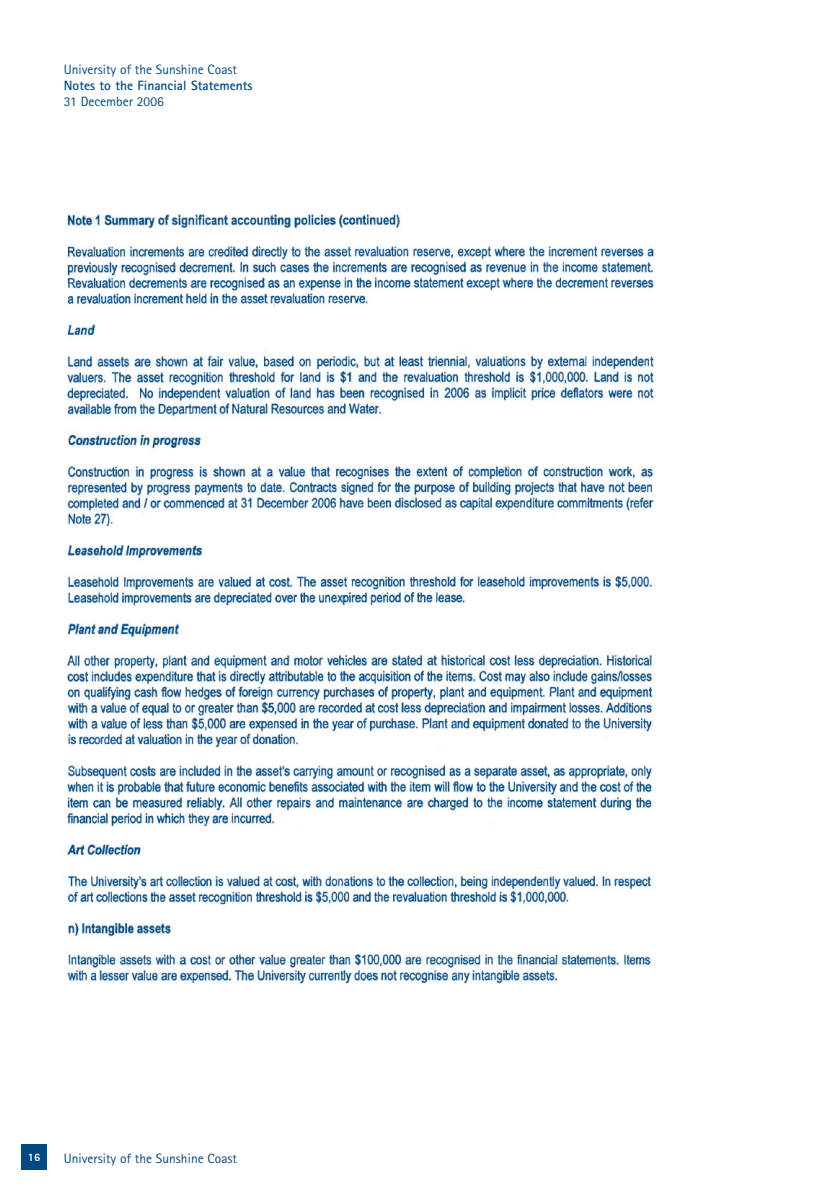
<style>
.page{position:relative;width:830px;height:1191px;background:#fff}
.page>*{position:absolute;margin:0;border:0;box-sizing:border-box;transform-origin:0 0}
.t1{font:13.5px "Rotis Sans Serif";color:#004983}
.t2{font:700 13.5px "Rotis Sans Serif";color:#004983}
.t3{font:800 11.25px "Rotis Sans Serif";color:#fff}
</style>
<div class="page">
<div style="left:21px;top:1144px;width:26px;height:25px;background:#004983"></div>
<img style="left:64px;top:214px;width:592px;height:770px">
<p class="t1" style="left:64px;top:62px;width:175px">University of the Sunshine Coast</p>
<p class="t2" style="left:64px;top:77px;width:190px">Notes to the Financial Statements</p>
<p class="t1" style="left:64px;top:94px;width:101px">31 December 2006</p>
<p class="t3" style="left:28px;top:1150px;width:14px">16</p>
<p class="t1" style="left:64px;top:1150px;width:175px">University of the Sunshine Coast</p>
</div>
